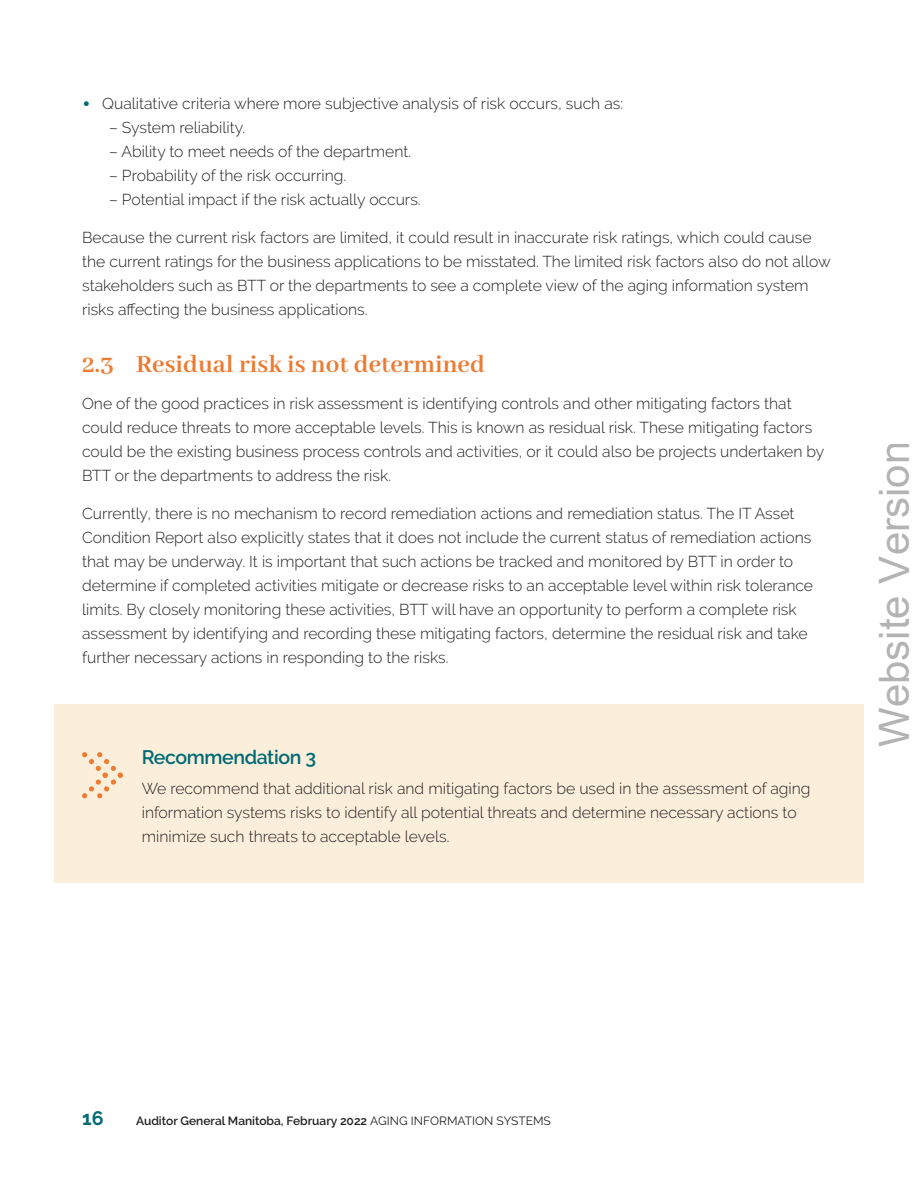
<style>
.page{position:relative;width:918px;height:1188px;background:#fff}
.page>*{position:absolute;margin:0;border:0;box-sizing:border-box;transform-origin:0 0}
.t1{font:42px "Arial";color:rgb(0 0 0/.3)}
.t2{font:700 27px "Abhaya Libre";color:#ed7b32}
.t3{font:600 19.5px "Raleway";letter-spacing:-.02em;color:#006973}
.t4{font:700 19.5px "Raleway";color:#006973}
.t5{font:300 15.75px/24px "Raleway";color:#231f20}
.t6{font:600 12px "Raleway";color:#231f20}
.s1{font-weight:600;font-size:24px;color:#006973}
.s2{font-weight:400}
</style>
<div class="page">
<div style="left:54px;top:705px;width:810px;height:178px;background:#fbefdc"></div>
<svg style="left:82px;top:752px;width:41px;height:47px"></svg>
<p class="t5" style="left:82px;top:92px;width:543px"><span class="s1">•</span> Qualitative criteria where more subjective analysis of risk occurs, such as:</p>
<p class="t5" style="left:109px;top:116px;width:138px">– System reliability.</p>
<p class="t5" style="left:109px;top:140px;width:304px">– Ability to meet needs of the department.</p>
<p class="t5" style="left:109px;top:164px;width:239px">– Probability of the risk occurring.</p>
<p class="t5" style="left:109px;top:188px;width:313px">– Potential impact if the risk actually occurs.</p>
<p class="t5" style="left:82px;top:225px;width:750px">Because the current risk factors are limited, it could result in inaccurate risk ratings, which could cause the current ratings for the business applications to be misstated. The limited risk factors also do not allow stakeholders such as BTT or the departments to see a complete view of the aging information system risks affecting the business applications.</p>
<h2 class="t2" style="left:82px;top:349px;width:404px">2.3 Residual risk is not determined</h2>
<p class="t5" style="left:82px;top:392px;width:744px">One of the good practices in risk assessment is identifying controls and other mitigating factors that could reduce threats to more acceptable levels. This is known as residual risk. These mitigating factors could be the existing business process controls and activities, or it could also be projects undertaken by BTT or the departments to address the risk.</p>
<p class="t5" style="left:82px;top:501px;width:733px">Currently, there is no mechanism to record remediation actions and remediation status. The IT Asset Condition Report also explicitly states that it does not include the current status of remediation actions that may be underway. It is important that such actions be tracked and monitored by BTT in order to determine if completed activities mitigate or decrease risks to an acceptable level within risk tolerance limits. By closely monitoring these activities, BTT will have an opportunity to perform a complete risk assessment by identifying and recording these mitigating factors, determine the residual risk and take further necessary actions in responding to the risks.</p>
<p class="t3" style="left:142px;top:746px;width:176px">Recommendation 3</p>
<p class="t5" style="left:142px;top:777px;width:670px">We recommend that additional risk and mitigating factors be used in the assessment of aging information systems risks to identify all potential threats and determine necessary actions to minimize such threats to acceptable levels.</p>
<h1 class="t1" style="left:865px;top:747px;width:307px;rotate:-90deg">Website Version</h1>
<p class="t4" style="left:82px;top:1107px;width:23px">16</p>
<p class="t6" style="left:136px;top:1114px;width:416px">Auditor General Manitoba, February 2022 <span class="s2">AGING INFORMATION SYSTEMS</span></p>
</div>
